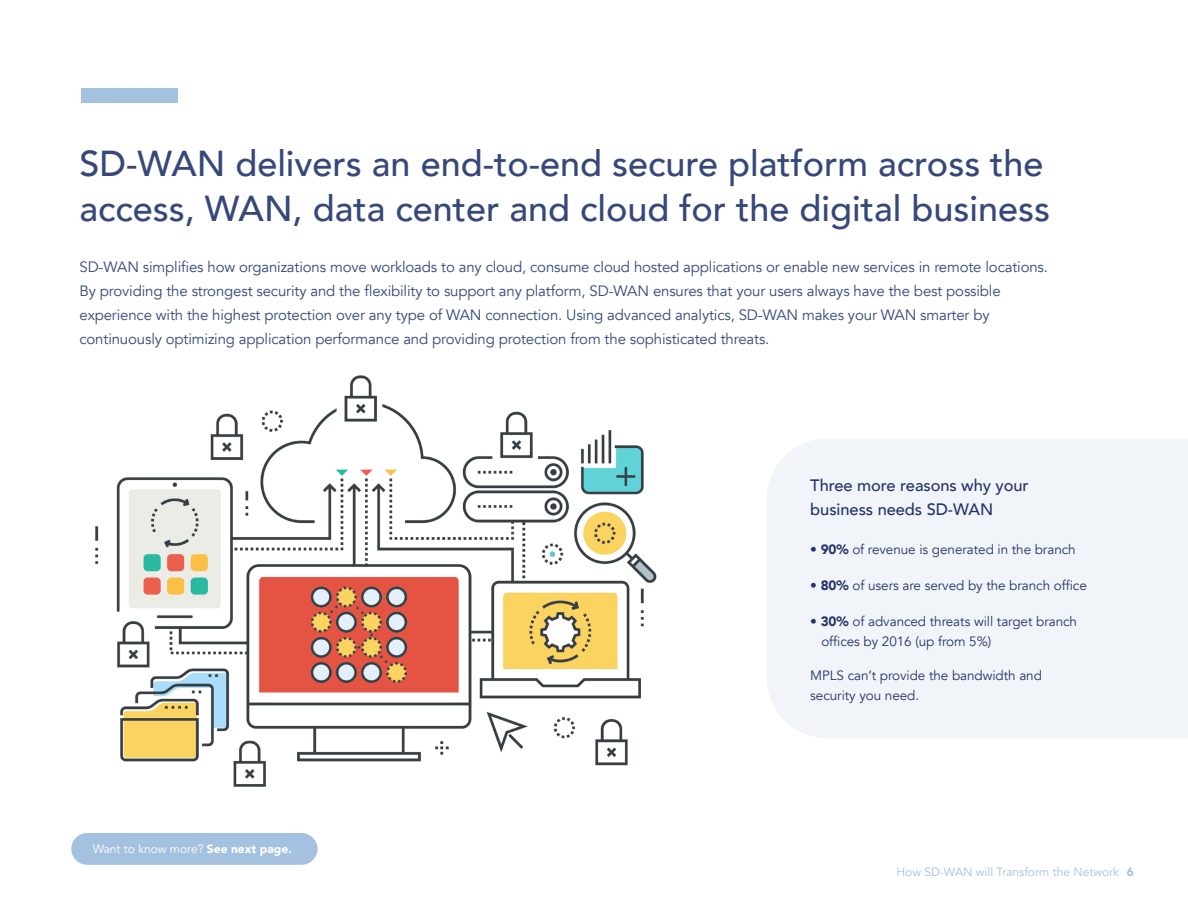
<style>
.page{position:relative;width:1188px;height:918px;background:#fff}
.page>*{position:absolute;margin:0;border:0;box-sizing:border-box;transform-origin:0 0}
.t1{font:500 36px/45px "Avenir";color:#36487a}
.t2{font:500 16.5px/24px "Avenir";letter-spacing:-.005em;color:#253468}
.t3{font:15px/24px "Avenir";letter-spacing:-.01em;color:#36487a}
.t4{font:13.5px/19.5px "Avenir";letter-spacing:-.005em;color:#253468}
.t5{font:12px "Avenir";color:#a4c2df}
.t6{font:12px "Avenir";color:#fff}
.s1{font-weight:900}
</style>
<div class="page">
<div style="left:81px;top:88px;width:96px;height:14px;background:#a3c2de"></div>
<div style="left:767px;top:439px;width:421px;height:299px;background:#f1f5fa"></div>
<div style="left:71px;top:833px;width:247px;height:32px;background:#a4c2df;border-radius:16px"></div>
<img style="left:95px;top:375px;width:562px;height:412px">
<h1 class="t1" style="left:80px;top:139px;width:972px">SD-WAN delivers an end-to-end secure platform across the access, WAN, data center and cloud for the digital business</h1>
<p class="t3" style="left:80px;top:255px;width:970px">SD-WAN simplifies how organizations move workloads to any cloud, consume cloud hosted applications or enable new services in remote locations.<br>By providing the strongest security and the flexibility to support any platform, SD-WAN ensures that your users always have the best possible experience with the highest protection over any type of WAN connection. Using advanced analytics, SD-WAN makes your WAN smarter by continuously optimizing application performance and providing protection from the sophisticated threats.</p>
<p class="t6" style="left:93px;top:841px;width:201px">Want to know more? <span class="s1">See next page.</span></p>
<p class="t2" style="left:810px;top:473px;width:220px">Three more reasons why your business needs SD-WAN</p>
<p class="t4" style="left:810px;top:540px;width:267px">• <span class="s1">90%</span> of revenue is generated in the branch</p>
<p class="t4" style="left:810px;top:576px;width:278px">• <span class="s1">80%</span> of users are served by the branch office</p>
<p class="t4" style="left:821px;top:612px;width:257px;text-indent:-11px">• <span class="s1">30%</span> of advanced threats will target branch offices by 2016 (up from 5%)</p>
<p class="t4" style="left:810px;top:666px;width:233px">MPLS can’t provide the bandwidth and security you need.</p>
<p class="t5" style="left:897px;top:865px;width:239px">How SD-WAN will Transform the Network <span class="s1">6</span></p>
</div>
